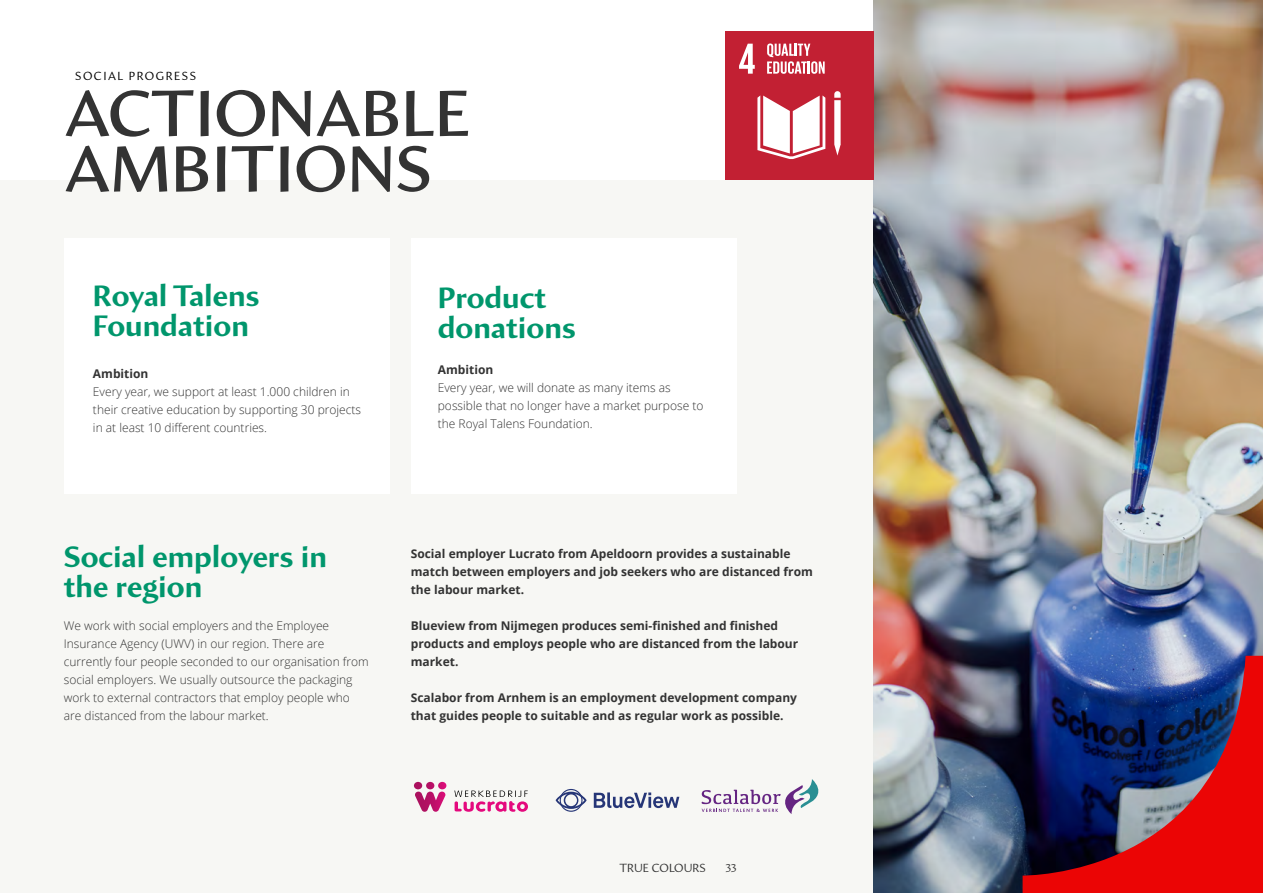
<style>
.page{position:relative;width:1263px;height:893px;background:#fff}
.page>*{position:absolute;margin:0;border:0;box-sizing:border-box;transform-origin:0 0}
.t1{font:600 66px/55.5px "Amira";color:#333}
.t2{font:700 30px/30px "Amira";color:#00966c}
.t3{font:300 12px/18px "Open Sans";color:#333}
.t4{font:700 12px/18px "Open Sans";color:#333}
.t5{font:12px "Amira";letter-spacing:.125em;color:#000}
.t6{font:12px "Amira";color:#333}
</style>
<div class="page">
<div style="left:0;top:180px;width:1263px;height:713px;background:#f7f7f4"></div>
<img style="left:873px;top:0;width:390px;height:893px">
<img style="left:1022px;top:656px;width:241px;height:237px">
<div style="left:64px;top:238px;width:325px;height:255px;background:#fff"></div>
<div style="left:411px;top:238px;width:325px;height:255px;background:#fff"></div>
<svg style="left:414px;top:782px;width:32px;height:30px"></svg>
<svg style="left:454px;top:790px;width:74px;height:22px"></svg>
<svg style="left:594px;top:792px;width:85px;height:16px"></svg>
<svg style="left:556px;top:789px;width:30px;height:23px"></svg>
<svg style="left:702px;top:779px;width:117px;height:35px"></svg>
<div style="left:725px;top:31px;width:148px;height:149px;background:#c22033"></div>
<svg style="left:739px;top:44px;width:16px;height:30px"></svg>
<svg style="left:834px;top:91px;width:7px;height:65px"></svg>
<svg style="left:757px;top:95px;width:68px;height:64px"></svg>
<svg style="left:767px;top:43px;width:58px;height:31px"></svg>
<p class="t5" style="left:75px;top:69px;width:122px">SOCIAL PROGRESS</p>
<h1 class="t1" style="left:65px;top:87px;width:408px">ACTIONABLE<br>AMBITIONS</h1>
<h2 class="t2" style="left:93px;top:282px;width:168px">Royal Talens<br>Foundation</h2>
<p class="t4" style="left:93px;top:364px;width:57px">Ambition</p>
<p class="t3" style="left:93px;top:382px;width:270px">Every year, we support at least 1.000 children in their creative education by supporting 30 projects in at least 10 different countries.</p>
<h2 class="t2" style="left:438px;top:284px;width:140px">Product donations</h2>
<p class="t4" style="left:438px;top:360px;width:57px">Ambition</p>
<p class="t3" style="left:438px;top:378px;width:267px">Every year, we will donate as many items as possible that no longer have a market purpose to the Royal Talens Foundation.</p>
<h2 class="t2" style="left:64px;top:543px;width:265px">Social employers in the region</h2>
<p class="t3" style="left:64px;top:616px;width:306px">We work with social employers and the Employee Insurance Agency (UWV) in our region. There are currently four people seconded to our organisation from social employers. We usually outsource the packaging work to external contractors that employ people who are distanced from the labour market.</p>
<p class="t4" style="left:411px;top:544px;width:404px">Social employer Lucrato from Apeldoorn provides a sustainable match between employers and job seekers who are distanced from the labour market.</p>
<p class="t4" style="left:411px;top:616px;width:389px">Blueview from Nijmegen produces semi-finished and finished products and employs people who are distanced from the labour market.</p>
<p class="t4" style="left:411px;top:688px;width:388px">Scalabor from Arnhem is an employment development company that guides people to suitable and as regular work as possible.</p>
<p class="t6" style="left:619px;top:861px;width:88px">TRUE COLOURS</p>
<p class="t6" style="left:726px;top:861px;width:12px">33</p>
</div>
